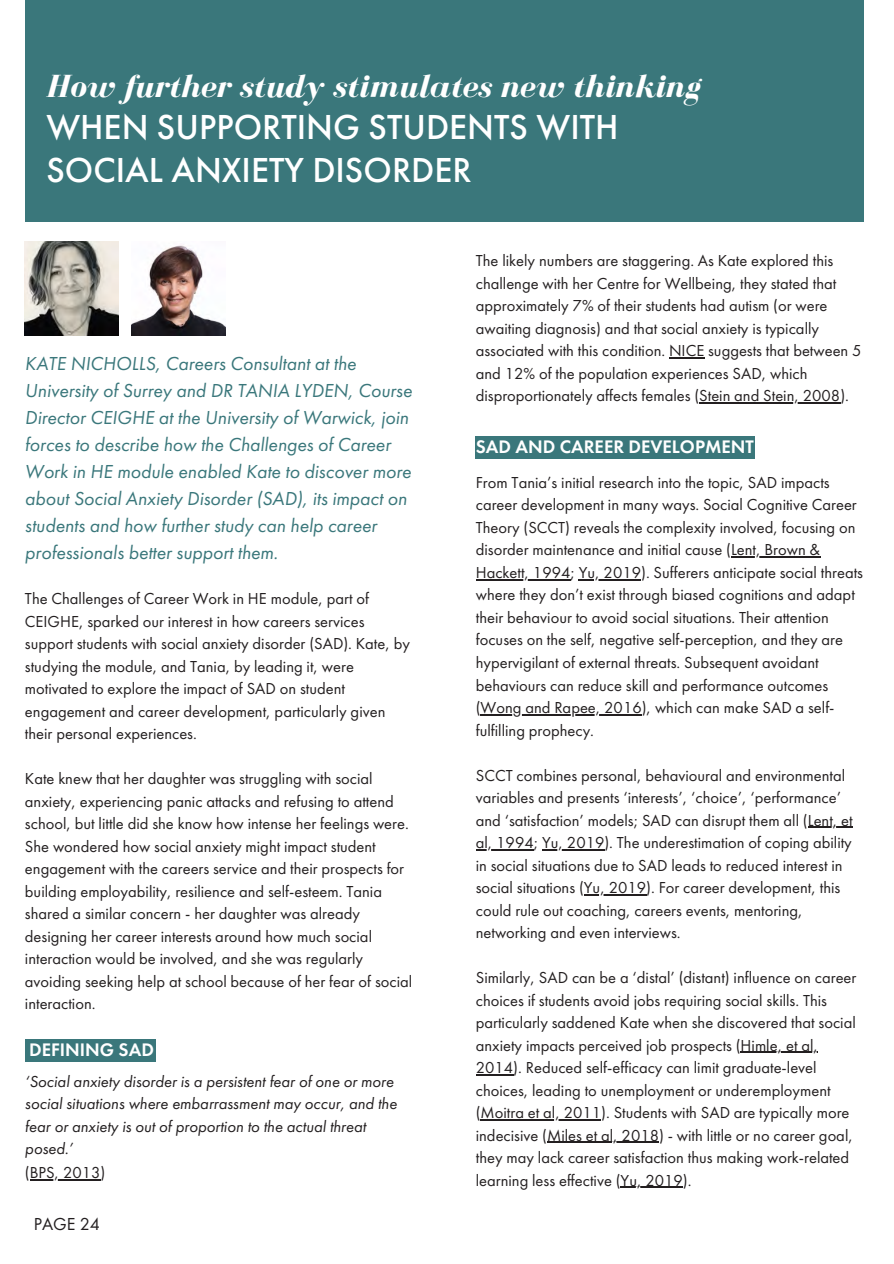
<style>
.page{position:relative;width:894px;height:1264px;background:#fff}
.page>*{position:absolute;margin:0;border:0;box-sizing:border-box;transform-origin:0 0}
.t1{font:500 36px/42.8px "Futura PT";color:#fff}
.t2{font:italic 700 33px "Bodoni FLF";color:#fff}
.t3{font:italic 19.5px/27px "Futura PT";color:#3a777b}
.t4{font:600 18.75px "Futura PT";color:#fff}
.t5{font:18px "Futura PT";color:#231f20}
.t6{font:16.5px/22.5px "Futura PT";color:#231f20}
.t7{font:italic 16.5px/22.5px "Futura PT";color:#231f20}
</style>
<div class="page">
<img style="left:25px;top:242px;width:94px;height:93px">
<div style="left:25px;top:0;width:838px;height:221px;background:#3a777b"></div>
<img style="left:132px;top:245px;width:93px;height:90px">
<hr style="left:668px;top:357px;width:36px;height:1px;background:#231f20">
<hr style="left:699px;top:402px;width:141px;height:1px;background:#231f20">
<div style="left:475px;top:436px;width:279px;height:23px;background:#3a777b"></div>
<hr style="left:730px;top:556px;width:89px;height:1px;background:#231f20">
<hr style="left:475px;top:579px;width:95px;height:1px;background:#231f20">
<hr style="left:578px;top:579px;width:63px;height:1px;background:#231f20">
<hr style="left:480px;top:714px;width:161px;height:1px;background:#231f20">
<hr style="left:807px;top:826px;width:45px;height:1px;background:#231f20">
<hr style="left:475px;top:849px;width:58px;height:1px;background:#231f20">
<hr style="left:542px;top:849px;width:62px;height:1px;background:#231f20">
<hr style="left:583px;top:894px;width:63px;height:1px;background:#231f20">
<hr style="left:740px;top:1051px;width:77px;height:1px;background:#231f20">
<hr style="left:475px;top:1074px;width:38px;height:1px;background:#231f20">
<hr style="left:480px;top:1119px;width:121px;height:1px;background:#231f20">
<hr style="left:547px;top:1141px;width:112px;height:1px;background:#231f20">
<hr style="left:620px;top:1186px;width:62px;height:1px;background:#231f20">
<div style="left:25px;top:1039px;width:130px;height:22px;background:#3a777b"></div>
<hr style="left:30px;top:1179px;width:70px;height:1px;background:#231f20">
<p class="t2" style="left:46px;top:69px;width:655px">How further study stimulates new thinking</p>
<p class="t1" style="left:46px;top:105px;width:573px">WHEN SUPPORTING STUDENTS WITH<br>SOCIAL ANXIETY DISORDER</p>
<p class="t3" style="left:25px;top:350px;width:388px">KATE NICHOLLS, Careers Consultant at the University of Surrey and DR TANIA LYDEN, Course Director CEIGHE at the University of Warwick, join forces to describe how the Challenges of Career Work in HE module enabled Kate to discover more about Social Anxiety Disorder (SAD), its impact on students and how further study can help career professionals better support them.</p>
<h5 class="t6" style="left:25px;top:587px;width:386px">The Challenges of Career Work in HE module, part of CEIGHE, sparked our interest in how careers services support students with social anxiety disorder (SAD). Kate, by studying the module, and Tania, by leading it, were motivated to explore the impact of SAD on student engagement and career development, particularly given their personal experiences.</h5>
<p class="t6" style="left:25px;top:767px;width:389px">Kate knew that her daughter was struggling with social anxiety, experiencing panic attacks and refusing to attend school, but little did she know how intense her feelings were.<br>She wondered how social anxiety might impact student engagement with the careers service and their prospects for building employability, resilience and self-esteem. Tania shared a similar concern - her daughter was already designing her career interests around how much social interaction would be involved, and she was regularly avoiding seeking help at school because of her fear of social interaction.</p>
<p class="t4" style="left:29px;top:1037px;width:126px">DEFINING SAD</p>
<p class="t7" style="left:25px;top:1070px;width:373px">‘Social anxiety disorder is a persistent fear of one or more social situations where embarrassment may occur, and the fear or anxiety is out of proportion to the actual threat posed.’</p>
<p class="t6" style="left:25px;top:1161px;width:82px">(BPS, 2013)</p>
<p class="t5" style="left:34px;top:1211px;width:68px">PAGE 24</p>
<p class="t6" style="left:475px;top:249px;width:387px">The likely numbers are staggering. As Kate explored this challenge with her Centre for Wellbeing, they stated that approximately 7% of their students had autism (or were awaiting diagnosis) and that social anxiety is typically associated with this condition. NICE suggests that between 5 and 12% of the population experiences SAD, which disproportionately affects females (Stein and Stein, 2008).</p>
<p class="t4" style="left:475px;top:435px;width:279px">SAD AND CAREER DEVELOPMENT</p>
<h6 class="t6" style="left:475px;top:471px;width:382px">From Tania’s initial research into the topic, SAD impacts career development in many ways. Social Cognitive Career Theory (SCCT) reveals the complexity involved, focusing on disorder maintenance and initial cause (Lent, Brown &amp;</h6>
<h3 class="t6" style="left:475px;top:561px;width:388px">Hackett, 1994; Yu, 2019). Sufferers anticipate social threats</h3>
<p class="t6" style="left:475px;top:583px;width:380px">where they don’t exist through biased cognitions and adapt their behaviour to avoid social situations. Their attention focuses on the self, negative self-perception, and they are hypervigilant of external threats. Subsequent avoidant behaviours can reduce skill and performance outcomes (Wong and Rapee, 2016), which can make SAD a self-</p>
<p class="t6" style="left:475px;top:718px;width:120px">fulfilling prophecy.</p>
<p class="t6" style="left:475px;top:763px;width:378px">SCCT combines personal, behavioural and environmental variables and presents ‘interests’, ‘choice’, ‘performance’ and ‘satisfaction’ models; SAD can disrupt them all (Lent, et</p>
<p class="t6" style="left:475px;top:831px;width:377px">al, 1994; Yu, 2019). The underestimation of coping ability</p>
<h4 class="t6" style="left:475px;top:853px;width:368px">in social situations due to SAD leads to reduced interest in social situations (Yu, 2019). For career development, this</h4>
<p class="t6" style="left:475px;top:898px;width:328px">could rule out coaching, careers events, mentoring, networking and even interviews.</p>
<p class="t6" style="left:475px;top:966px;width:382px">Similarly, SAD can be a ‘distal’ (distant) influence on career choices if students avoid jobs requiring social skills. This particularly saddened Kate when she discovered that social anxiety impacts perceived job prospects (Himle, et al,</p>
<p class="t6" style="left:475px;top:1056px;width:375px">2014). Reduced self-efficacy can limit graduate-level choices, leading to unemployment or underemployment (Moitra et al, 2011). Students with SAD are typically more</p>
<p class="t6" style="left:475px;top:1123px;width:378px">indecisive (Miles et al, 2018) - with little or no career goal,</p>
<p class="t6" style="left:475px;top:1146px;width:375px">they may lack career satisfaction thus making work-related learning less effective (Yu, 2019).</p>
</div>
